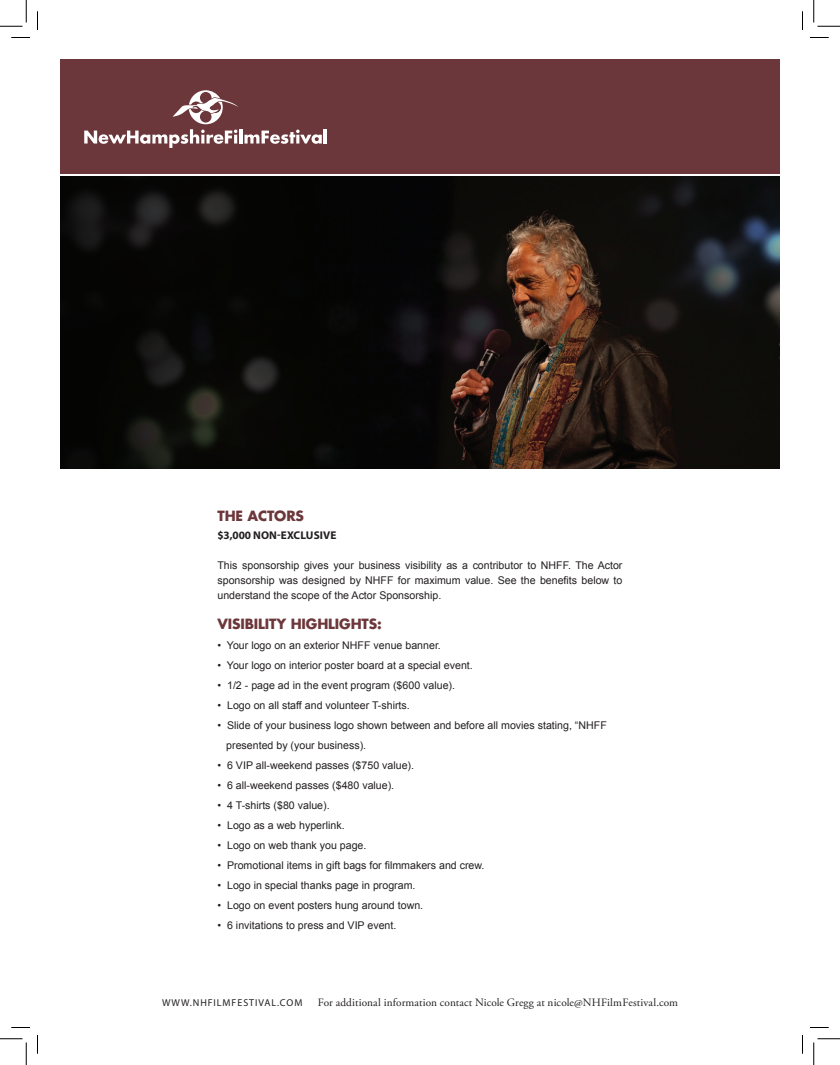
<style>
.page{position:relative;width:840px;height:1065px;background:#fff}
.page>*{position:absolute;margin:0;border:0;box-sizing:border-box;transform-origin:0 0}
.t1{font:700 13.75px "Futura";letter-spacing:-.01em;color:#6c373a}
.t2{font:11.25px "Adobe Garamond Pro";letter-spacing:.01em;color:#231f20}
.t3{font:700 11.25px "Myriad Pro";color:#231f20}
.t4{font:10.62px/15px "Arial";color:#231f20;text-align:justify}
.s1{font-family:"Myriad Pro";font-size:10px}
.s2{font-family:"Myriad Pro";font-size:10px;color:#fff}
</style>
<div class="page">
<img style="left:60px;top:176px;width:720px;height:293px">
<div style="left:60px;top:59px;width:720px;height:115px;background:#6c373a"></div>
<hr style="left:324px;top:129px;width:3px;height:15px;background:#fff">
<svg style="left:84px;top:90px;width:238px;height:58px"></svg>
<svg style="left:11px;top:37px;width:19px;height:1px"></svg>
<svg style="left:810px;top:37px;width:19px;height:1px"></svg>
<svg style="left:11px;top:1027px;width:19px;height:1px"></svg>
<svg style="left:810px;top:1027px;width:19px;height:1px"></svg>
<svg style="left:37px;top:11px;width:1px;height:19px"></svg>
<svg style="left:37px;top:1035px;width:1px;height:19px"></svg>
<svg style="left:802px;top:11px;width:1px;height:19px"></svg>
<svg style="left:802px;top:1035px;width:1px;height:19px"></svg>
<svg style="left:0;top:0;width:27px;height:27px"></svg>
<svg style="left:0;top:1039px;width:27px;height:26px"></svg>
<svg style="left:814px;top:0;width:26px;height:27px"></svg>
<svg style="left:814px;top:1039px;width:26px;height:26px"></svg>
<p class="t1" style="left:218px;top:506px;width:88px">TH E ACTORS</p>
<p class="t3" style="left:218px;top:527px;width:120px">$3,000 NON-EXCLUSIVE</p>
<p class="t4" style="left:218px;top:557px;width:406px">This sponsorship gives your business visibility as a contributor to NHFF. The Actor sponsorship was designed by NHFF for maximum value. See the benefits below to understand the scope of the Actor Sponsorship.</p>
<p class="t1" style="left:218px;top:614px;width:166px">VISIBILITY HIGHLIGHTS:</p>
<p class="t4" style="left:218px;top:638px;width:225px">• Your logo on an exterior NHFF venue banner.</p>
<p class="t4" style="left:218px;top:658px;width:257px">• Your logo on interior poster board at a special event.</p>
<p class="t4" style="left:218px;top:678px;width:239px">• 1/2 - page ad in the event program ($600 value).</p>
<p class="t4" style="left:218px;top:698px;width:194px">• Logo on all staff and volunteer T-shirts.</p>
<p class="t4" style="left:226px;top:715px;width:382px;line-height:20px;text-indent:-9px">• Slide of your business logo shown between and before all movies stating, “NHFF presented by (your business).</p>
<p class="t4" style="left:218px;top:758px;width:198px">• 6 VIP all-weekend passes ($750 value).</p>
<p class="t4" style="left:218px;top:778px;width:178px">• 6 all-weekend passes ($480 value).</p>
<p class="t4" style="left:218px;top:798px;width:114px">• 4 T-shirts ($80 value).</p>
<p class="t4" style="left:218px;top:818px;width:129px">• Logo as a web hyperlink.</p>
<p class="t4" style="left:218px;top:838px;width:151px">• Logo on web thank you page.</p>
<p class="t4" style="left:218px;top:858px;width:269px">• Promotional items in gift bags for filmmakers and crew.</p>
<p class="t4" style="left:218px;top:878px;width:200px">• Logo in special thanks page in program.</p>
<p class="t4" style="left:218px;top:898px;width:207px">• Logo on event posters hung around town.</p>
<p class="t4" style="left:218px;top:918px;width:180px">• 6 invitations to press and VIP event.</p>
<p class="t2" style="left:162px;top:996px;width:518px"><span class="s1">WWW.N HF ILMF ESTIVAL.COM</span> <span class="s2">|</span> For additional information contact Nicole Gregg at nicole@NHFilmFestival.com</p>
</div>
